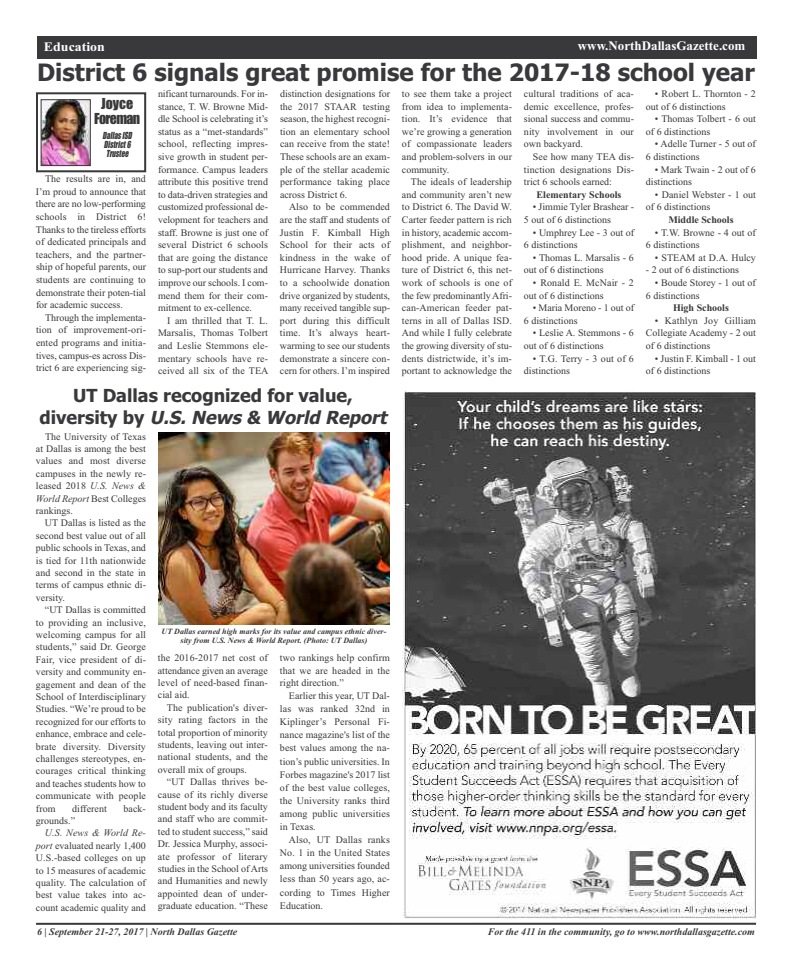
<style>
.page{position:relative;width:792px;height:972px;background:#fff}
.page>*{position:absolute;margin:0;border:0;box-sizing:border-box;transform-origin:0 0}
.t1{font:700 24px "Tahoma";color:#39383a}
.t2{font:700 18px/21.6px "Tahoma";color:#39383a;text-align:center}
.t3{font:14px/15px "Impact";letter-spacing:-.05em;color:#39383a;text-align:center}
.t4{font:700 13px "Times New Roman";color:#fff}
.t5{font:700 13px "Times New Roman";color:#fff;scale:1.07 1}
.t6{font:10px/12.6px "Times New Roman";color:#39383a;text-align:justify}
.t7{font:italic 700 10px "Times New Roman";color:#39383a}
.t8{font:700 10px "Times New Roman";color:#39383a}
.t9{font:italic 9px/9px "Impact";color:#39383a;scale:.79 1}
.t10{font:italic 700 8px/9.6px "Times New Roman";color:#39383a;text-align:center}
.s1{font-style:italic}
</style>
<div class="page">
<hr style="left:36px;top:923px;width:720px;height:2px;background:#39383a">
<div style="left:37px;top:36px;width:719px;height:22px;background:#39383a"></div>
<div style="left:36px;top:92px;width:110px;height:80px;border:2px solid #39383a"></div>
<img style="left:43px;top:101px;width:46px;height:63px">
<div style="left:41px;top:99px;width:50px;height:67px;border:1px solid #39383a"></div>
<img style="left:402px;top:392px;width:354px;height:526px">
<img style="left:158px;top:433px;width:232px;height:191px">
<h3 class="t5" style="left:44px;top:39px;width:58px">Education</h3>
<h3 class="t4" style="left:578px;top:38px;width:169px">www.NorthDallasGazette.com</h3>
<h1 class="t1" style="left:37px;top:58px;width:719px">District 6 signals great promise for the 2017-18 school year</h1>
<h3 class="t3" style="left:94px;top:97px;width:47px">Joyce<br>Foreman</h3>
<p class="t9" style="left:103px;top:131px;width:41px">Dallas ISD<br>District 6<br>Trustee</p>
<p class="t6" style="left:36px;top:172px;width:112px;text-indent:9px">The results are in, and I’m proud to announce that there are no low-performing schools in District 6!<br>Thanks to the tireless efforts of dedicated principals and teachers, and the partner&shy;ship of hopeful parents, our students are continuing to demonstrate their poten-tial for academic success.</p>
<p class="t6" style="left:36px;top:311px;width:111px;text-indent:9px">Through the implementa&shy;tion of improvement-ori&shy;ented programs and initia&shy;tives, campus-es across Dis&shy;trict 6 are experiencing sig-</p>
<p class="t6" style="left:158px;top:87px;width:112px">nificant turnarounds. For in&shy;stance, T. W. Browne Mid&shy;dle School is celebrating it’s status as a “met-standards” school, reflecting impres&shy;sive growth in student per&shy;formance. Campus leaders attribute this positive trend to data-driven strategies and customized professional de&shy;velopment for teachers and staff. Browne is just one of several District 6 schools that are going the distance to sup-port our students and improve our schools. I com&shy;mend them for their com&shy;mitment to ex-cellence.</p>
<p class="t6" style="left:158px;top:314px;width:112px;text-indent:9px">I am thrilled that T. L.<br>Marsalis, Thomas Tolbert and Leslie Stemmons ele&shy;mentary schools have re&shy;ceived all six of the TEA</p>
<p class="t6" style="left:280px;top:87px;width:112px">distinction designations for the 2017 STAAR testing season, the highest recogni&shy;tion an elementary school can receive from the state!<br>These schools are an exam&shy;ple of the stellar academic performance taking place across District 6.</p>
<p class="t6" style="left:280px;top:201px;width:112px;text-indent:9px">Also to be commended are the staff and students of Justin F. Kimball High School for their acts of kindness in the wake of Hurricane Harvey. Thanks to a schoolwide donation drive organized by students, many received tangible sup&shy;port during this difficult time. It’s always heart&shy;warming to see our students demonstrate a sincere con&shy;cern for others. I’m inspired</p>
<h2 class="t2" style="left:39px;top:385px;width:353px">UT Dallas recognized for value, diversity by <span class="s1">U.S. News &amp; World Report</span></h2>
<p class="t6" style="left:36px;top:430px;width:112px;text-indent:9px">The University of Texas at Dallas is among the best values and most diverse campuses in the newly re&shy;leased 2018 <span class="s1">U.S. News &amp; World Report</span> Best Colleges rankings.</p>
<p class="t6" style="left:36px;top:517px;width:112px;text-indent:9px">UT Dallas is listed as the second best value out of all public schools in Texas, and is tied for 11th nationwide and second in the state in terms of campus ethnic di&shy;versity.</p>
<p class="t6" style="left:36px;top:604px;width:112px;text-indent:9px">“UT Dallas is committed to providing an inclusive, welcoming campus for all students,” said Dr. George Fair, vice president of di&shy;versity and community en&shy;gagement and dean of the School of Interdisciplinary Studies. “We’re proud to be recognized for our efforts to enhance, embrace and cele&shy;brate diversity. Diversity challenges stereotypes, en&shy;courages critical thinking and teaches students how to communicate with people from</p>
<p class="t10" style="left:162px;top:626px;width:226px">UT Dallas earned high marks for its value and campus ethnic diver&shy;sity from U.S. News &amp; World Report. (Photo: UT Dallas)</p>
<p class="t6" style="left:158px;top:652px;width:112px">the 2016-2017 net cost of attendance given an average level of need-based finan&shy;cial aid.</p>
<p class="t6" style="left:158px;top:701px;width:112px;text-indent:9px">The publication's diver&shy;sity rating factors in the total proportion of minority students, leaving out inter&shy;national students, and the overall mix of groups.</p>
<p class="t6" style="left:158px;top:776px;width:112px;text-indent:9px">“UT Dallas thrives be&shy;cause of its richly diverse student body and its faculty and staff who are commit&shy;ted to student success,” said Dr. Jessica Murphy, associ&shy;ate professor of literary studies in the School of Arts and Humanities and newly appointed dean of under&shy;graduate education. “These</p>
<p class="t6" style="left:280px;top:652px;width:112px">two rankings help confirm that we are headed in the right direction.”</p>
<p class="t6" style="left:280px;top:689px;width:112px;line-height:13.1px;text-indent:9px">Earlier this year, UT Dal&shy;las was ranked 32nd in Kiplinger’s Personal Fi&shy;nance magazine's list of the best values among the na&shy;tion’s public universities. In Forbes magazine's 2017 list of the best value colleges, the University ranks third among public universities in Texas.</p>
<p class="t6" style="left:280px;top:833px;width:112px;line-height:13.1px;text-indent:9px">Also, UT Dallas ranks No. 1 in the United States among universities founded less than 50 years ago, ac&shy;cording to Times Higher Education.</p>
<p class="t6" style="left:72px;top:802px;width:37px">different</p>
<p class="t6" style="left:123px;top:802px;width:24px">back-</p>
<p class="t6" style="left:36px;top:814px;width:41px">grounds.”</p>
<p class="t6" style="left:36px;top:827px;width:112px;text-indent:9px"><span class="s1">U.S. News &amp; World Re&shy;port</span> evaluated nearly 1,400<br>U.S.-based colleges on up to 15 measures of academic quality. The calculation of best value takes into ac&shy;count academic quality and</p>
<p class="t7" style="left:37px;top:925px;width:202px">6 | September 21-27, 2017 | North Dallas Gazette</p>
<p class="t6" style="left:402px;top:87px;width:112px">to see them take a project from idea to implementa&shy;tion. It’s evidence that we’re growing a generation of compassionate leaders and problem-solvers in our community.</p>
<p class="t6" style="left:402px;top:175px;width:112px;text-indent:9px">The ideals of leadership and community aren’t new to District 6. The David W.<br>Carter feeder pattern is rich in history, academic accom&shy;plishment, and neighbor&shy;hood pride. A unique fea&shy;ture of District 6, this net&shy;work of schools is one of the few predominantly Afri&shy;can-American feeder pat&shy;terns in all of Dallas ISD.<br>And while I fully celebrate the growing diversity of stu&shy;dents districtwide, it’s im&shy;portant to acknowledge the</p>
<p class="t6" style="left:524px;top:87px;width:112px">cultural traditions of aca&shy;demic excellence, profes&shy;sional success and commu&shy;nity involvement in our own backyard.</p>
<p class="t6" style="left:524px;top:150px;width:111px;text-indent:9px">See how many TEA dis&shy;tinction designations Dis&shy;trict 6 schools earned:</p>
<p class="t8" style="left:537px;top:189px;width:86px">Elementary Schools</p>
<p class="t6" style="left:524px;top:201px;width:111px;text-indent:9px">• Jimmie Tyler Brashear -<br>5 out of 6 distinctions</p>
<p class="t6" style="left:524px;top:226px;width:111px;text-indent:9px">• Umphrey Lee - 3 out of<br>6 distinctions</p>
<p class="t6" style="left:524px;top:251px;width:111px;text-indent:9px">• Thomas L. Marsalis - 6 out of 6 distinctions</p>
<p class="t6" style="left:524px;top:276px;width:111px;text-indent:9px">• Ronald E. McNair - 2 out of 6 distinctions</p>
<p class="t6" style="left:524px;top:301px;width:112px;text-indent:9px">• Maria Moreno - 1 out of<br>6 distinctions</p>
<p class="t6" style="left:524px;top:327px;width:112px;text-indent:9px">• Leslie A. Stemmons - 6 out of 6 distinctions</p>
<p class="t6" style="left:524px;top:352px;width:111px;text-indent:9px">• T.G. Terry - 3 out of 6 distinctions</p>
<p class="t6" style="left:646px;top:87px;width:111px;text-indent:9px">• Robert L. Thornton - 2 out of 6 distinctions</p>
<p class="t6" style="left:646px;top:112px;width:112px;text-indent:9px">• Thomas Tolbert - 6 out of 6 distinctions</p>
<p class="t6" style="left:646px;top:138px;width:111px;text-indent:9px">• Adelle Turner - 5 out of<br>6 distinctions</p>
<p class="t6" style="left:646px;top:163px;width:111px;text-indent:9px">• Mark Twain - 2 out of 6 distinctions</p>
<p class="t6" style="left:646px;top:188px;width:112px;text-indent:9px">• Daniel Webster - 1 out of 6 distinctions</p>
<p class="t8" style="left:668px;top:214px;width:67px">Middle Schools</p>
<p class="t6" style="left:646px;top:226px;width:112px;text-indent:9px">• T.W. Browne - 4 out of<br>6 distinctions</p>
<p class="t6" style="left:655px;top:251px;width:103px">• STEAM at D.A. Hulcy</p>
<p class="t6" style="left:646px;top:264px;width:95px">- 2 out of 6 distinctions</p>
<p class="t6" style="left:646px;top:276px;width:112px;text-indent:9px">• Boude Storey - 1 out of<br>6 distinctions</p>
<p class="t8" style="left:673px;top:302px;width:57px">High Schools</p>
<p class="t6" style="left:646px;top:314px;width:112px;text-indent:9px">• Kathlyn Joy Gilliam Collegiate Academy - 2 out of 6 distinctions</p>
<p class="t6" style="left:646px;top:352px;width:112px;text-indent:9px">• Justin F. Kimball - 1 out of 6 distinctions</p>
<p class="t7" style="left:488px;top:925px;width:269px">For the 411 in the community, go to www.northdallasgazette.com</p>
</div>
